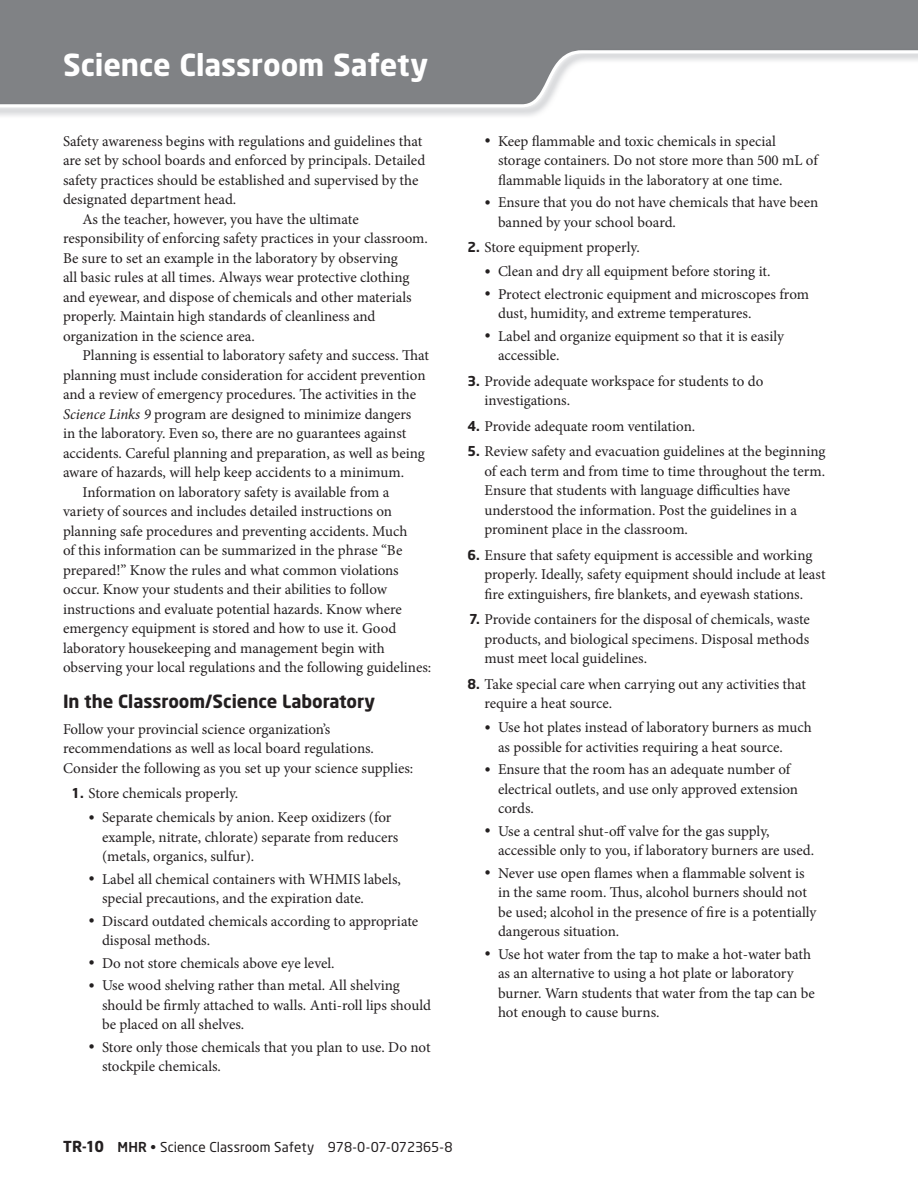
<style>
.page{position:relative;width:918px;height:1188px;background:#fff}
.page>*{position:absolute;margin:0;border:0;box-sizing:border-box;transform-origin:0 0}
.t1{font:700 30px "Neo Sans";letter-spacing:-.005em;color:#fff}
.t2{font:700 18px "Neo Sans";color:#231f20}
.t3{font:15px/19.5px "Minion Pro";color:#231f20}
.t4{font:13.5px "Neo Sans";color:#231f20}
.s1{font-style:italic}
.s2{font-family:"Neo Sans";font-weight:700;font-size:13.5px}
.s3{font-size:16.5px}
.s4{font-weight:700;font-size:15px}
.s5{font-weight:500}
</style>
<div class="page">
<div style="left:0;top:0;width:917px;height:48px;background:#808285"></div>
<svg style="left:0;top:50px;width:917px;height:57px;fill:#808285"></svg>
<svg style="left:917px;top:0;width:1px;height:62px"></svg>
<h1 class="t1" style="left:63px;top:52px;width:367px">Science Classroom Safety</h1>
<p class="t3" style="left:63px;top:133px;width:361px">Safety awareness begins with regulations and guidelines that</p>
<p class="t3" style="left:63px;top:152px;width:364px">are set by school boards and enforced by principals. Detailed</p>
<p class="t3" style="left:63px;top:172px;width:357px">safety practices should be established and supervised by the</p>
<p class="t3" style="left:63px;top:191px;width:175px">designated department head.</p>
<p class="t3" style="left:82px;top:211px;width:278px">As the teacher, however, you have the ultimate</p>
<p class="t3" style="left:63px;top:230px;width:366px">responsibility of enforcing safety practices in your classroom.</p>
<p class="t3" style="left:63px;top:250px;width:336px">Be sure to set an example in the laboratory by observing</p>
<p class="t3" style="left:63px;top:269px;width:348px">all basic rules at all times. Always wear protective clothing</p>
<p class="t3" style="left:63px;top:289px;width:350px">and eyewear, and dispose of chemicals and other materials</p>
<p class="t3" style="left:63px;top:308px;width:314px">properly. Maintain high standards of cleanliness and</p>
<p class="t3" style="left:63px;top:328px;width:193px">organization in the science area.</p>
<p class="t3" style="left:82px;top:347px;width:348px">Planning is essential to laboratory safety and success. That</p>
<p class="t3" style="left:63px;top:367px;width:364px">planning must include consideration for accident prevention</p>
<p class="t3" style="left:63px;top:386px;width:355px">and a review of emergency procedures. The activities in the</p>
<p class="t3" style="left:63px;top:406px;width:350px"><span class="s1">Science Links 9</span> program are designed to minimize dangers</p>
<p class="t3" style="left:63px;top:425px;width:345px">in the laboratory. Even so, there are no guarantees against</p>
<p class="t3" style="left:63px;top:445px;width:363px">accidents. Careful planning and preparation, as well as being</p>
<p class="t3" style="left:63px;top:464px;width:343px">aware of hazards, will help keep accidents to a minimum.</p>
<p class="t3" style="left:82px;top:484px;width:308px">Information on laboratory safety is available from a</p>
<p class="t3" style="left:63px;top:503px;width:331px">variety of sources and includes detailed instructions on</p>
<p class="t3" style="left:63px;top:523px;width:346px">planning safe procedures and preventing accidents. Much</p>
<p class="t3" style="left:63px;top:542px;width:341px">of this information can be summarized in the phrase “Be</p>
<p class="t3" style="left:63px;top:562px;width:337px">prepared!” Know the rules and what common violations</p>
<p class="t3" style="left:63px;top:581px;width:326px">occur. Know your students and their abilities to follow</p>
<p class="t3" style="left:63px;top:601px;width:341px">instructions and evaluate potential hazards. Know where</p>
<p class="t3" style="left:63px;top:620px;width:335px">emergency equipment is stored and how to use it. Good</p>
<p class="t3" style="left:63px;top:640px;width:323px">laboratory housekeeping and management begin with</p>
<p class="t3" style="left:63px;top:659px;width:370px">observing your local regulations and the following guidelines:</p>
<p class="t2" style="left:63px;top:694px;width:314px">In the Classroom/Science Laboratory</p>
<p class="t3" style="left:63px;top:721px;width:352px">Follow your provincial science organization’s recommendations as well as local board regulations.<br>Consider the following as you set up your science supplies:</p>
<p class="t3" style="left:72px;top:785px;width:168px"><span class="s2">1.</span> Store chemicals properly.</p>
<p class="t3" style="left:102px;top:809px;width:298px;text-indent:-14px"><span class="s3">•</span> Separate chemicals by anion. Keep oxidizers (for example, nitrate, chlorate) separate from reducers (metals, organics, sulfur).</p>
<p class="t3" style="left:102px;top:871px;width:300px;text-indent:-14px"><span class="s3">•</span> Label all chemical containers with WHMIS labels, special precautions, and the expiration date.</p>
<p class="t3" style="left:102px;top:913px;width:318px;text-indent:-14px"><span class="s3">•</span> Discard outdated chemicals according to appropriate disposal methods.</p>
<p class="t3" style="left:88px;top:955px;width:248px"><span class="s3">•</span> Do not store chemicals above eye level.</p>
<p class="t3" style="left:102px;top:977px;width:331px;text-indent:-14px"><span class="s3">•</span> Use wood shelving rather than metal. All shelving should be firmly attached to walls. Anti-roll lips should be placed on all shelves.</p>
<p class="t3" style="left:102px;top:1039px;width:330px;text-indent:-14px"><span class="s3">•</span> Store only those chemicals that you plan to use. Do not stockpile chemicals.</p>
<p class="t3" style="left:498px;top:133px;width:321px;text-indent:-14px"><span class="s3">•</span> Keep flammable and toxic chemicals in special storage containers. Do not store more than 500 mL of flammable liquids in the laboratory at one time.</p>
<p class="t3" style="left:498px;top:194px;width:322px;text-indent:-14px"><span class="s3">•</span> Ensure that you do not have chemicals that have been banned by your school board.</p>
<p class="t3" style="left:468px;top:239px;width:174px"><span class="s2">2.</span> Store equipment properly.</p>
<p class="t3" style="left:484px;top:263px;width:288px"><span class="s3">•</span> Clean and dry all equipment before storing it.</p>
<p class="t3" style="left:498px;top:286px;width:313px;text-indent:-14px"><span class="s3">•</span> Protect electronic equipment and microscopes from dust, humidity, and extreme temperatures.</p>
<p class="t3" style="left:498px;top:328px;width:288px;text-indent:-14px"><span class="s3">•</span> Label and organize equipment so that it is easily accessible.</p>
<p class="t3" style="left:484px;top:373px;width:280px;text-indent:-17px"><span class="s2">3.</span> Provide adequate workspace for students to do investigations.</p>
<p class="t3" style="left:468px;top:418px;width:229px"><span class="s2">4.</span> Provide adequate room ventilation.</p>
<p class="t3" style="left:484px;top:443px;width:343px;text-indent:-17px"><span class="s2">5.</span> Review safety and evacuation guidelines at the beginning of each term and from time to time throughout the term.<br>Ensure that students with language difficulties have understood the information. Post the guidelines in a prominent place in the classroom.</p>
<p class="t3" style="left:484px;top:547px;width:343px;text-indent:-17px"><span class="s2">6.</span> Ensure that safety equipment is accessible and working properly. Ideally, safety equipment should include at least fire extinguishers, fire blankets, and eyewash stations.</p>
<p class="t3" style="left:484px;top:611px;width:327px;text-align:justify;text-indent:-15px"><span class="s2">7.</span> Provide containers for the disposal of chemicals, waste products, and biological specimens. Disposal methods must meet local guidelines.</p>
<p class="t3" style="left:484px;top:676px;width:323px;text-indent:-17px"><span class="s2">8.</span> Take special care when carrying out any activities that require a heat source.</p>
<p class="t3" style="left:498px;top:719px;width:315px;text-indent:-14px"><span class="s3">•</span> Use hot plates instead of laboratory burners as much as possible for activities requiring a heat source.</p>
<p class="t3" style="left:498px;top:761px;width:302px;text-indent:-14px"><span class="s3">•</span> Ensure that the room has an adequate number of electrical outlets, and use only approved extension cords.</p>
<p class="t3" style="left:498px;top:823px;width:318px;text-indent:-14px"><span class="s3">•</span> Use a central shut-off valve for the gas supply, accessible only to you, if laboratory burners are used.</p>
<p class="t3" style="left:498px;top:865px;width:320px;text-indent:-14px"><span class="s3">•</span> Never use open flames when a flammable solvent is in the same room. Thus, alcohol burners should not be used; alcohol in the presence of fire is a potentially dangerous situation.</p>
<p class="t3" style="left:498px;top:946px;width:319px;text-indent:-14px"><span class="s3">•</span> Use hot water from the tap to make a hot-water bath as an alternative to using a hot plate or laboratory burner. Warn students that water from the tap can be hot enough to cause burns.</p>
<p class="t4" style="left:63px;top:1142px;width:391px"><span class="s4">TR-10</span> <span class="s5">MHR</span> • Science Classroom Safety 978-0-07-072365-8</p>
</div>
